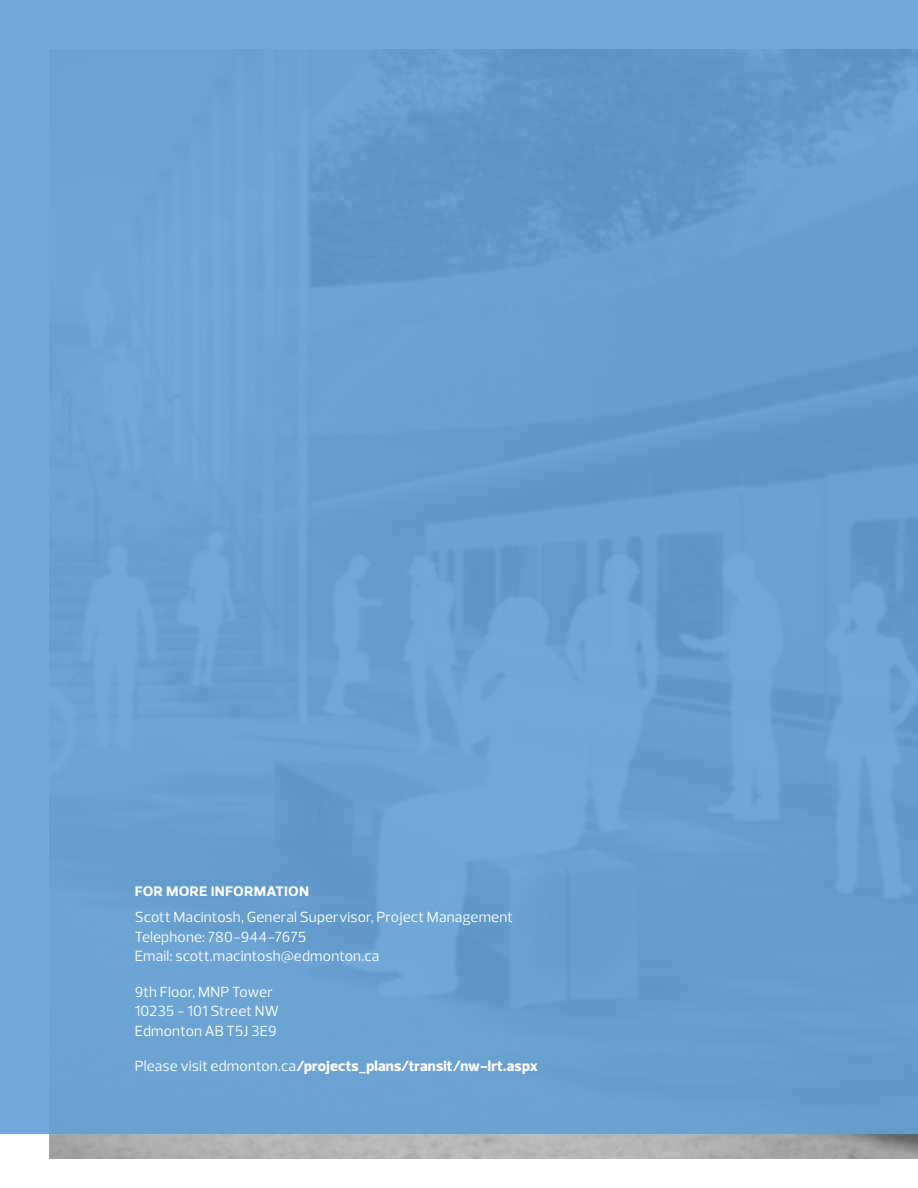
<style>
.page{position:relative;width:918px;height:1188px;background:#fff}
.page>*{position:absolute;margin:0;border:0;box-sizing:border-box;transform-origin:0 0}
.t1{font:700 16.5px "Prelo";color:#fff}
.t2{font:15px/19.5px "Prelo";letter-spacing:.01em;color:#fff}
.t3{font:800 15px "Prelo";letter-spacing:.01em;color:#fff}
.s1{font-weight:400}
</style>
<div class="page">
<img style="left:50px;top:1134px;width:868px;height:24px">
<div style="left:0;top:0;width:918px;height:1134px;background:#6aa1d2"></div>
<p class="t1" style="left:135px;top:880px;width:176px">for more information</p>
<p class="t2" style="left:135px;top:907px;width:380px">Scott Macintosh, General Supervisor, Project Management<br>Telephone: 780-944-7675<br>Email: scott.macintosh@edmonton.ca</p>
<p class="t2" style="left:135px;top:982px;width:146px">9th Floor, MNP Tower<br>10235 - 101 Street NW<br>Edmonton AB T5J 3E9</p>
<p class="t3" style="left:135px;top:1057px;width:405px"><span class="s1">Please visit edmonton.ca</span>/projects_plans/transit/nw-lrt.aspx</p>
</div>
